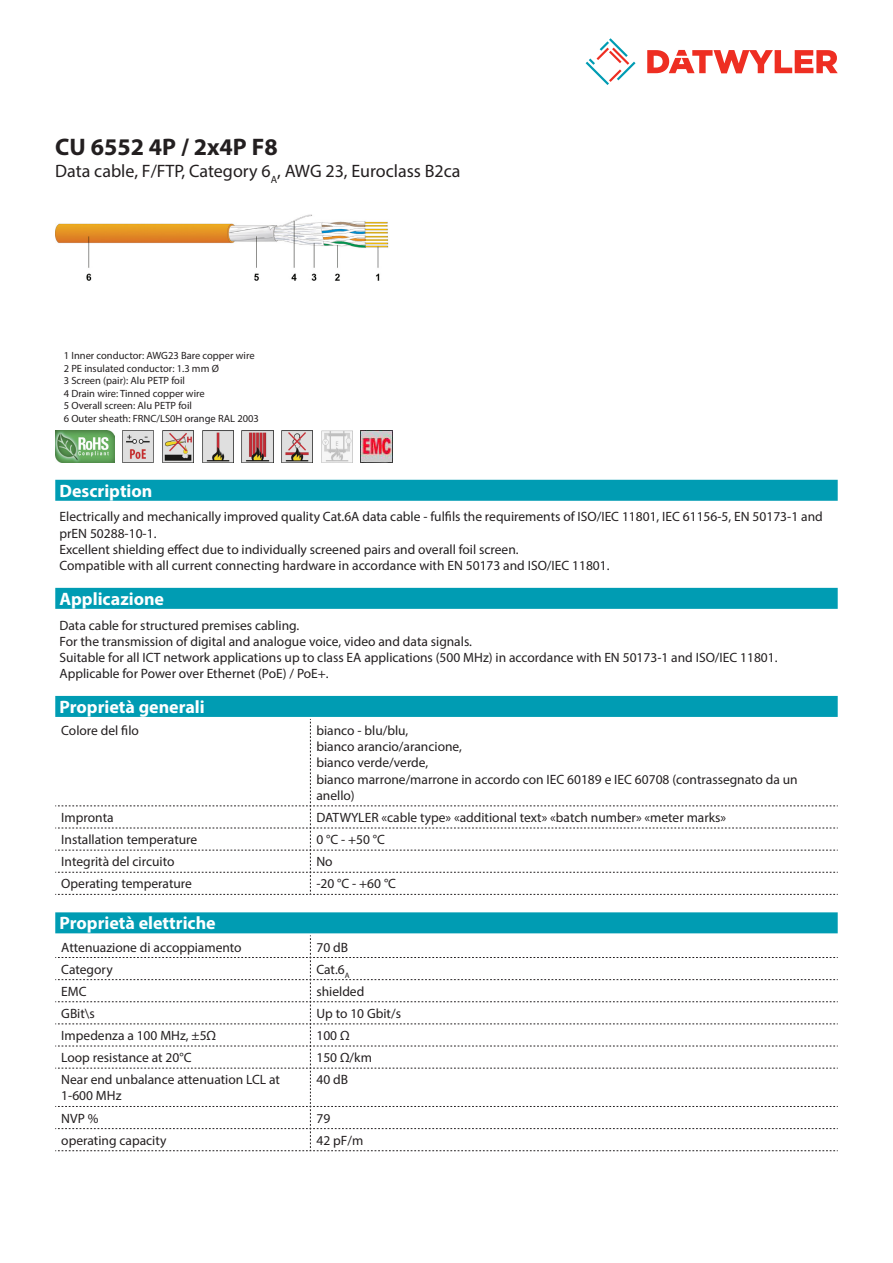
<style>
.page{position:relative;width:893px;height:1263px;background:#fff}
.page>*{position:absolute;margin:0;border:0;box-sizing:border-box;transform-origin:0 0}
.Product_Head{font:700 24px "Myriad Pro";color:#231f20}
.Standard_Head_Proper{font:700 18px "Myriad Pro";color:#fff}
.SubHead{font:18px "Myriad Pro";color:#231f20}
.Standard_text{font:13.5px/16.2px "Myriad Pro";color:#231f20}
.myriad_light_propert{font:13.5px/16.2px "Myriad Pro";color:#231f20}
.imagetext{font:10.5px/12.6px "Myriad Pro";color:#231f20}
</style>
<div class="page">
<svg style="left:586px;top:38px;width:49px;height:47px"></svg>
<svg style="left:647px;top:50px;width:191px;height:23px"></svg>
<img style="left:55px;top:214px;width:334px;height:67px">
<div style="left:55px;top:480px;width:783px;height:21px;background:#009cb3"></div>
<img style="left:361px;top:431px;width:32px;height:31px">
<img style="left:321px;top:431px;width:31px;height:31px">
<img style="left:282px;top:431px;width:31px;height:31px">
<img style="left:242px;top:431px;width:31px;height:31px">
<img style="left:202px;top:431px;width:31px;height:31px">
<img style="left:162px;top:431px;width:32px;height:31px">
<img style="left:122px;top:431px;width:32px;height:31px">
<img style="left:55px;top:431px;width:59px;height:31px">
<div style="left:55px;top:588px;width:783px;height:21px;background:#009cb3"></div>
<div style="left:55px;top:696px;width:783px;height:21px;background:#009cb3"></div>
<svg style="left:55px;top:719px;width:783px;height:176px"></svg>
<div style="left:55px;top:912px;width:783px;height:21px;background:#009cb3"></div>
<svg style="left:55px;top:935px;width:783px;height:216px"></svg>
<p class="Product_Head" style="left:55px;top:131px;width:224px">CU 6552 4P / 2x4P F8</p>
<p class="SubHead" style="left:55px;top:160px;width:407px">Data cable, F/FTP, Category 6<sub>A</sub>, AWG 23, Euroclass B2ca</p>
<p class="imagetext" style="left:64px;top:349px;width:197px">1 Inner conductor: AWG23 Bare copper wire 2 PE insulated conductor: 1.3 mm Ø<br>3 Screen (pair): Alu PETP foil<br>4 Drain wire: Tinned copper wire<br>5 Overall screen: Alu PETP foil<br>6 Outer sheath: FRNC/LS0H orange RAL 2003</p>
<p class="Standard_Head_Proper" style="left:60px;top:479px;width:94px">Description</p>
<p class="Standard_text" style="left:60px;top:509px;width:765px">Electrically and mechanically improved quality Cat.6A data cable - fulfils the requirements of ISO/IEC 11801, IEC 61156-5, EN 50173-1 and prEN 50288-10-1.<br>Excellent shielding effect due to individually screened pairs and overall foil screen.<br>Compatible with all current connecting hardware in accordance with EN 50173 and ISO/IEC 11801.</p>
<p class="Standard_Head_Proper" style="left:60px;top:587px;width:106px">Applicazione</p>
<p class="Standard_text" style="left:60px;top:617px;width:719px">Data cable for structured premises cabling.<br>For the transmission of digital and analogue voice, video and data signals.<br>Suitable for all ICT network applications up to class EA applications (500 MHz) in accordance with EN 50173-1 and ISO/IEC 11801.<br>Applicable for Power over Ethernet (PoE) / PoE+.</p>
<p class="Standard_Head_Proper" style="left:60px;top:695px;width:147px">Proprietà generali</p>
<p class="myriad_light_propert" style="left:61px;top:722px;width:79px">Colore del filo</p>
<p class="myriad_light_propert" style="left:316px;top:722px;width:94px">bianco - blu/blu,</p>
<p class="myriad_light_propert" style="left:316px;top:738px;width:147px">bianco arancio/arancione,</p>
<p class="myriad_light_propert" style="left:316px;top:755px;width:113px">bianco verde/verde,</p>
<p class="myriad_light_propert" style="left:316px;top:771px;width:483px">bianco marrone/marrone in accordo con IEC 60189 e IEC 60708 (contrassegnato da un anello)</p>
<p class="myriad_light_propert" style="left:61px;top:809px;width:54px">Impronta</p>
<p class="myriad_light_propert" style="left:316px;top:809px;width:411px">DATWYLER «cable type» «additional text» «batch number» «meter marks»</p>
<p class="myriad_light_propert" style="left:61px;top:831px;width:137px">Installation temperature</p>
<p class="myriad_light_propert" style="left:316px;top:831px;width:70px">0 °C - +50 °C</p>
<p class="myriad_light_propert" style="left:61px;top:853px;width:115px">Integrità del circuito</p>
<p class="myriad_light_propert" style="left:316px;top:853px;width:18px">No</p>
<p class="myriad_light_propert" style="left:61px;top:875px;width:132px">Operating temperature</p>
<p class="myriad_light_propert" style="left:316px;top:875px;width:81px">-20 °C - +60 °C</p>
<p class="Standard_Head_Proper" style="left:60px;top:911px;width:158px">Proprietà elettriche</p>
<p class="myriad_light_propert" style="left:61px;top:939px;width:182px">Attenuazione di accoppiamento</p>
<p class="myriad_light_propert" style="left:316px;top:939px;width:33px">70 dB</p>
<p class="myriad_light_propert" style="left:61px;top:961px;width:53px">Category</p>
<p class="myriad_light_propert" style="left:316px;top:961px;width:35px">Cat.6<sub>A</sub></p>
<p class="myriad_light_propert" style="left:61px;top:983px;width:27px">EMC</p>
<p class="myriad_light_propert" style="left:316px;top:983px;width:49px">shielded</p>
<p class="myriad_light_propert" style="left:61px;top:1005px;width:35px">GBit\s</p>
<p class="myriad_light_propert" style="left:316px;top:1005px;width:86px">Up to 10 Gbit/s</p>
<p class="myriad_light_propert" style="left:61px;top:1027px;width:156px">Impedenza a 100 MHz, ±5Ω</p>
<p class="myriad_light_propert" style="left:316px;top:1027px;width:35px">100 Ω</p>
<p class="myriad_light_propert" style="left:61px;top:1049px;width:132px">Loop resistance at 20°C</p>
<p class="myriad_light_propert" style="left:316px;top:1049px;width:57px">150 Ω/km</p>
<p class="myriad_light_propert" style="left:61px;top:1071px;width:220px">Near end unbalance attenuation LCL at<br>1-600 MHz</p>
<p class="myriad_light_propert" style="left:316px;top:1071px;width:33px">40 dB</p>
<p class="myriad_light_propert" style="left:61px;top:1110px;width:39px">NVP %</p>
<p class="myriad_light_propert" style="left:316px;top:1110px;width:15px">79</p>
<p class="myriad_light_propert" style="left:61px;top:1132px;width:107px">operating capacity</p>
<p class="myriad_light_propert" style="left:316px;top:1132px;width:48px">42 pF/m</p>
</div>
